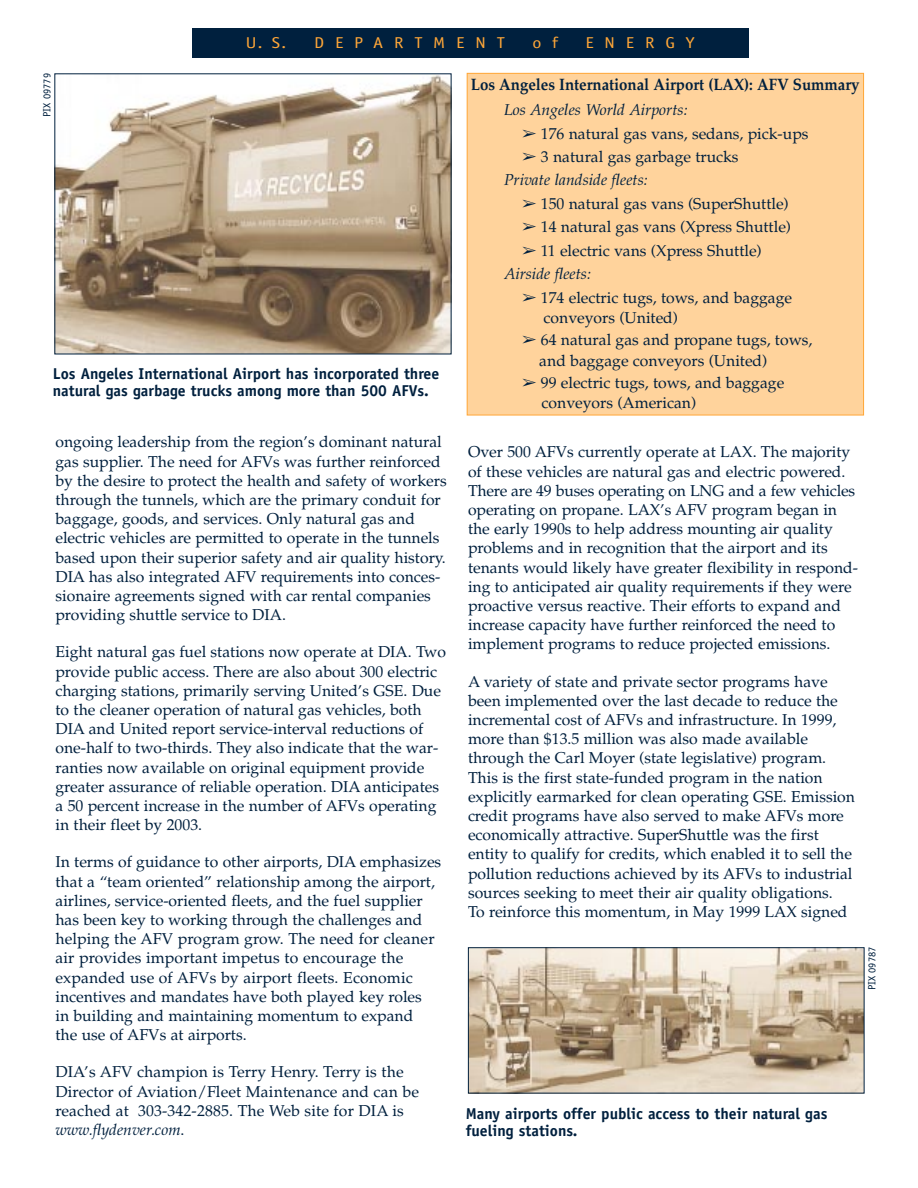
<style>
.page{position:relative;width:918px;height:1188px;background:#fff}
.page>*{position:absolute;margin:0;border:0;box-sizing:border-box;transform-origin:0 0}
.t1{font:700 16.5px "Palatino";color:#00203e;scale:.91 1}
.t2{font:15.75px/19.2px "Palatino";color:#00203e}
.t3{font:700 15.75px/16.5px "Officina Sans";color:#00203e}
.t4{font:italic 15.75px "Palatino";color:#00203e}
.t5{font:15.75px "Officina Sans";letter-spacing:.6em;color:#ffa738;scale:1.15 1}
.t6{font:10.5px "Officina Sans";color:#00203e}
.s1{font-style:italic}
</style>
<div class="page">
<div style="left:467px;top:73px;width:397px;height:342px;background:#ffd39c"></div>
<div style="left:467px;top:73px;width:397px;height:342px;border:1px solid #ffa738"></div>
<div style="left:192px;top:28px;width:557px;height:29px;background:#00203e"></div>
<img style="left:56px;top:75px;width:394px;height:277px">
<img style="left:470px;top:949px;width:393px;height:143px">
<div style="left:468px;top:947px;width:397px;height:147px;border:1px solid #00203e"></div>
<p class="t5" style="left:246px;top:36px;width:37px">U. S.</p>
<p class="t5" style="left:314px;top:36px;width:167px">DEPARTMENT</p>
<p class="t5" style="left:532px;top:36px;width:24px">o f</p>
<p class="t5" style="left:585px;top:36px;width:97px">ENERGY</p>
<p class="t6" style="left:43px;top:117px;width:45px;rotate:-90deg">PIX 09779</p>
<p class="t3" style="left:53px;top:367px;width:388px">Los Angeles International Airport has incorporated three natural gas garbage trucks among more than 500 AFVs.</p>
<p class="t2" style="left:56px;top:434px;width:393px">ongoing leadership from the region’s dominant natural gas supplier. The need for AFVs was further reinforced by the desire to protect the health and safety of workers through the tunnels, which are the primary conduit for baggage, goods, and services. Only natural gas and electric vehicles are permitted to operate in the tunnels based upon their superior safety and air quality history.<br>DIA has also integrated AFV requirements into conces&shy;sionaire agreements signed with car rental companies providing shuttle service to DIA.</p>
<p class="t2" style="left:56px;top:644px;width:392px">Eight natural gas fuel stations now operate at DIA. Two provide public access. There are also about 300 electric charging stations, primarily serving United’s GSE. Due to the cleaner operation of natural gas vehicles, both DIA and United report service-interval reductions of one-half to two-thirds. They also indicate that the war&shy;ranties now available on original equipment provide greater assurance of reliable operation. DIA anticipates a 50 percent increase in the number of AFVs operating in their fleet by 2003.</p>
<p class="t2" style="left:56px;top:854px;width:387px">In terms of guidance to other airports, DIA emphasizes that a “team oriented” relationship among the airport, airlines, service-oriented fleets, and the fuel supplier has been key to working through the challenges and helping the AFV program grow. The need for cleaner air provides important impetus to encourage the expanded use of AFVs by airport fleets. Economic incentives and mandates have both played key roles<br>in building and maintaining momentum to expand<br>the use of AFVs at airports.</p>
<p class="t2" style="left:56px;top:1064px;width:365px">DIA’s AFV champion is Terry Henry. Terry is the Director of Aviation/Fleet Maintenance and can be reached at 303-342-2885. The Web site for DIA is <span class="s1">www.flydenver.com</span>.</p>
<p class="t1" style="left:471px;top:78px;width:429px">Los Angeles International Airport (LAX): AFV Summary</p>
<p class="t4" style="left:504px;top:103px;width:185px">Los Angeles World Airports:</p>
<p class="t2" style="left:522px;top:126px;width:288px">➢ 176 natural gas vans, sedans, pick-ups</p>
<p class="t2" style="left:504px;top:147px;width:236px;line-height:23.4px;text-indent:18px">➢ 3 natural gas garbage trucks<br><span class="s1">Private landside fleets:</span></p>
<p class="t2" style="left:522px;top:196px;width:268px">➢ 150 natural gas vans (SuperShuttle)</p>
<p class="t2" style="left:522px;top:219px;width:271px">➢ 14 natural gas vans (Xpress Shuttle)</p>
<p class="t2" style="left:504px;top:241px;width:259px;line-height:23.4px;text-indent:18px">➢ 11 electric vans (Xpress Shuttle)<br><span class="s1">Airside fleets:</span></p>
<p class="t2" style="left:544px;top:289px;width:250px;line-height:20.4px;text-indent:-22px">➢ 174 electric tugs, tows, and baggage conveyors (United)</p>
<p class="t2" style="left:539px;top:332px;width:275px;line-height:20.4px;text-indent:-17px">➢ 64 natural gas and propane tugs, tows, and baggage conveyors (United)</p>
<p class="t2" style="left:542px;top:374px;width:244px;line-height:20.4px;text-indent:-20px">➢ 99 electric tugs, tows, and baggage conveyors (American)</p>
<p class="t2" style="left:468px;top:444px;width:392px">Over 500 AFVs currently operate at LAX. The majority of these vehicles are natural gas and electric powered.<br>There are 49 buses operating on LNG and a few vehicles operating on propane. LAX’s AFV program began in the early 1990s to help address mounting air quality problems and in recognition that the airport and its tenants would likely have greater flexibility in respond&shy;ing to anticipated air quality requirements if they were proactive versus reactive. Their efforts to expand and increase capacity have further reinforced the need to implement programs to reduce projected emissions.</p>
<p class="t2" style="left:468px;top:674px;width:389px">A variety of state and private sector programs have been implemented over the last decade to reduce the incremental cost of AFVs and infrastructure. In 1999, more than $13.5 million was also made available through the Carl Moyer (state legislative) program.<br>This is the first state-funded program in the nation explicitly earmarked for clean operating GSE. Emission credit programs have also served to make AFVs more economically attractive. SuperShuttle was the first entity to qualify for credits, which enabled it to sell the pollution reductions achieved by its AFVs to industrial sources seeking to meet their air quality obligations.<br>To reinforce this momentum, in May 1999 LAX signed</p>
<p class="t6" style="left:868px;top:990px;width:45px;rotate:-90deg">PIX 09787</p>
<p class="t3" style="left:466px;top:1107px;width:363px">Many airports offer public access to their natural gas fueling stations.</p>
</div>
